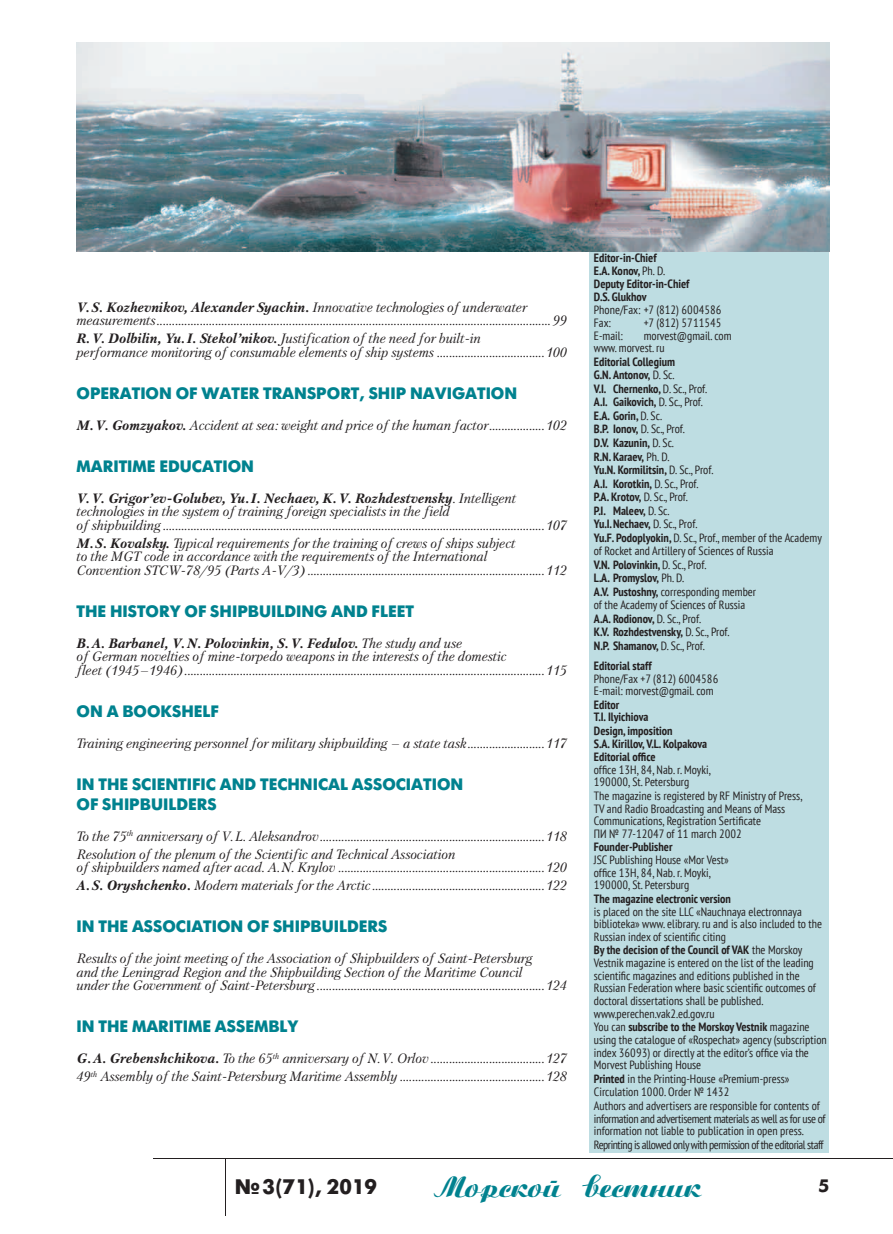
<style>
.page{position:relative;width:893px;height:1234px;background:#fff}
.page>*{position:absolute;margin:0;border:0;box-sizing:border-box;transform-origin:0 0}
.t1{font:25.5px "Boyarsky C";letter-spacing:-.05em;color:#00828f}
.t2{font:700 21px "Futuris C";color:#231f20}
.t3{font:700 18px "Futuris C";color:#231f20}
.t4{font:700 16.5px/19.8px "Futuris C";color:#00828f}
.t5{font:italic 13.5px/13.5px "Petersburg C";color:#231f20}
.t6{font:condensed 12px/12.9px "PT Sans";color:#231f20}
.t7{font:700 condensed 12px/13.5px "PT Sans";color:#231f20}
.s1{font-weight:700}
.s2{font-weight:400}
</style>
<div class="page">
<hr style="left:153px;top:1157px;width:740px;height:1px;background:#231f20">
<hr style="left:225px;top:1158px;width:1px;height:57px;background:#231f20">
<div style="left:590px;top:249px;width:239px;height:903px;background:#bedde2"></div>
<img style="left:77px;top:43px;width:752px;height:208px">
<p class="t5" style="left:77px;top:300px;width:492px"><span class="s1">V. S. Kozhevnikov, Alexander Syachin.</span> Innovative technologies of underwater measurements ................................................................................................................................ 99</p>
<p class="t5" style="left:77px;top:331px;width:492px"><span class="s1">R. V. Dolbilin, Yu. I. Stekol’nikov.</span> Justification of the need for built-in<br>performance monitoring of consumable elements of ship systems ...................................100</p>
<p class="t4" style="left:77px;top:383px;width:442px">OPERATION OF WATER TRANSPORT, SHIP NAVIGATION</p>
<p class="t5" style="left:77px;top:418px;width:492px"><span class="s1">M. V. Gomzyakov.</span> Accident at sea: weight and price of the human factor ..................102</p>
<p class="t4" style="left:77px;top:456px;width:179px">MARITIME EDUCATION</p>
<p class="t5" style="left:77px;top:491px;width:492px"><span class="s1">V. V. Grigor’ev-Golubev, Yu. I. Nechaev, K. V. Rozhdestvensky</span>. Intelligent technologies in the system of training foreign specialists in the field<br>of shipbuilding ............................................................................................................................107</p>
<p class="t5" style="left:77px;top:536px;width:492px"><span class="s1">M. S. Kovalsky.</span> Typical requirements for the training of crews of ships subject<br>to the MGT code in accordance with the requirements of the International<br>Convention STCW-78/95 (Parts A-V/3) .............................................................................112</p>
<p class="t4" style="left:77px;top:601px;width:339px">THE HISTORY OF SHIPBUILDING AND FLEET</p>
<p class="t5" style="left:77px;top:636px;width:492px"><span class="s1">B. A. Barbanel, V. N. Polovinkin, S. V. Fedulov.</span> The study and use<br>of German novelties of mine-torpedo weapons in the interests of the domestic<br>fleet (1945–1946) .....................................................................................................................115</p>
<p class="t4" style="left:77px;top:701px;width:144px">ON A BOOKSHELF</p>
<p class="t5" style="left:77px;top:736px;width:492px">Training engineering personnel for military shipbuilding – a state task .........................117</p>
<p class="t4" style="left:77px;top:774px;width:388px">IN THE SCIENTIFIC AND TECHNICAL ASSOCIATION<br>OF SHIPBUILDERS</p>
<p class="t5" style="left:77px;top:827px;width:492px;line-height:17.7px">To the 75<sup>th</sup> anniversary of V. L. Aleksandrov .........................................................................118<br>Resolution of the plenum of the Scientific and Technical Association</p>
<p class="t5" style="left:77px;top:858px;width:492px;line-height:17.7px">of shipbuilders named after acad. A. N. Krylov ...................................................................120<br><span class="s1">A. S. Oryshchenko.</span> Modern materials for the Arctic ........................................................122</p>
<p class="t4" style="left:77px;top:916px;width:312px">IN THE ASSOCIATION OF SHIPBUILDERS</p>
<p class="t5" style="left:77px;top:951px;width:492px">Results of the joint meeting of the Association of Shipbuilders of Saint-Petersburg<br>and the Leningrad Region and the Shipbuilding Section of the Maritime Council<br>under the Government of Saint-Petersburg ..........................................................................124</p>
<p class="t4" style="left:77px;top:1016px;width:223px">IN THE MARITIME ASSEMBLY</p>
<p class="t5" style="left:77px;top:1049px;width:492px;line-height:17.7px"><span class="s1">G. A. Grebenshchikova.</span> To the 65<sup>th</sup> anniversary of N. V. Orlov .....................................127<br>49<sup>th</sup> Assembly of the Saint-Petersburg Maritime Assembly ...............................................128</p>
<p class="t7" style="left:594px;top:251px;width:97px;line-height:12.9px">Editor-in-Chief<br>E.A. Konov, <span class="s2">Ph. D.<br></span>Deputy Editor-in-Chief<br>D.S. Glukhov</p>
<p class="t6" style="left:594px;top:303px;width:129px">Phone/Fax: +7 (812) 6004586<br>Fax:</p>
<p class="t6" style="left:644px;top:316px;width:79px">+7 (812) 5711545</p>
<p class="t6" style="left:594px;top:329px;width:139px;text-indent:50px">morvest@gmail. com www. morvest. ru</p>
<p class="t7" style="left:594px;top:354px;width:229px">Editorial Collegium<br>G.N. Antonov, <span class="s2">D. Sc.<br></span>V.I. Chernenko, <span class="s2">D. Sc., Prof.<br></span>A.I. Gaikovich, <span class="s2">D. Sc., Prof.<br></span>E.A. Gorin, <span class="s2">D. Sc.<br></span>B.P. Ionov, <span class="s2">D. Sc., Prof.<br></span>D.V. Kazunin, <span class="s2">D. Sc.<br></span>R.N. Karaev, <span class="s2">Ph. D.<br></span>Yu.N. Kormilitsin, <span class="s2">D. Sc., Prof.<br></span>A.I. Korotkin, <span class="s2">D. Sc., Prof.<br></span>P.A. Krotov, <span class="s2">D. Sc., Prof.<br></span>P.I. Maleev, <span class="s2">D. Sc.<br></span>Yu.I. Nechaev, <span class="s2">D. Sc., Prof.<br></span>Yu.F. Podoplyokin, <span class="s2">D. Sc., Prof., member of the Academy of Rocket and Artillery of Sciences of Russia<br></span>V.N. Polovinkin, <span class="s2">D. Sc., Prof.<br></span>L.A. Promyslov, <span class="s2">Ph. D.<br></span>A.V. Pustoshny, <span class="s2">corresponding member<br>of the Academy of Sciences of Russia<br></span>A.A. Rodionov, <span class="s2">D. Sc., Prof.<br></span>K.V. Rozhdestvensky, <span class="s2">D. Sc., Prof.<br></span>N.P. Shamanov, <span class="s2">D. Sc., Prof.</span></p>
<p class="t7" style="left:594px;top:658px;width:59px">Editorial staff</p>
<p class="t6" style="left:594px;top:671px;width:126px">Phone/Fax +7 (812) 6004586<br>E-mail: morvest@gmail. com</p>
<p class="t7" style="left:594px;top:697px;width:115px;line-height:13px">Editor<br>T.I. Ilyichiova<br>Design, imposition<br>S.A. Kirillov, V.L. Kolpakova<br>Editorial office</p>
<p class="t6" style="left:594px;top:762px;width:210px">office 13H, 84, Nab. r. Moyki,<br>190000, St. Petersburg<br>The magazine is registered by RF Ministry of Press, TV and Radio Broadcasting and Means of Mass Communications, Registration Sertificate<br>ПИ № 77-12047 of 11 march 2002</p>
<p class="t7" style="left:594px;top:840px;width:80px">Founder-Publisher</p>
<p class="t6" style="left:594px;top:853px;width:136px">JSC Publishing House «Mor Vest» office 13H, 84, Nab. r. Moyki,<br>190000, St. Petersburg</p>
<p class="t7" style="left:594px;top:891px;width:139px">The magazine electronic version</p>
<p class="t6" style="left:594px;top:904px;width:234px">is placed on the site LLC «Nauchnaya electronnaya biblioteka» www. elibrary. ru and is also included to the Russian index of scientific citing<br><span class="s1">By the decision of the Council of VAK</span> the Morskoy Vestnik magazine is entered on the list of the leading scientific magazines and editions published in the Russian Federation where basic scientific outcomes of doctoral dissertations shall be published. www.perechen.vak2.ed.gov.ru<br>You can <span class="s1">subscribe to the Morskoy Vestnik</span> magazine using the catalogue of «Rospechat» agency (subscription index 36093) or directly at the editor’s office via the Morvest Publishing House<br><span class="s1">Printed</span> in the Printing-House «Premium-press» Circulation 1000. Order № 1432<br>Authors and advertisers are responsible for contents of information and advertisement materials as well as for use of information not liable to publication in open press.<br>Reprinting is allowed only with permission of the editorial staff</p>
<p class="t6" style="left:594px;top:329px;width:31px">E-mail:</p>
<h2 class="t2" style="left:235px;top:1174px;width:144px">№ 3(71), 2019</h2>
<h1 class="t1" style="left:434px;top:1170px;width:270px">Морской вестник</h1>
<h3 class="t3" style="left:819px;top:1175px;width:12px">5</h3>
</div>
